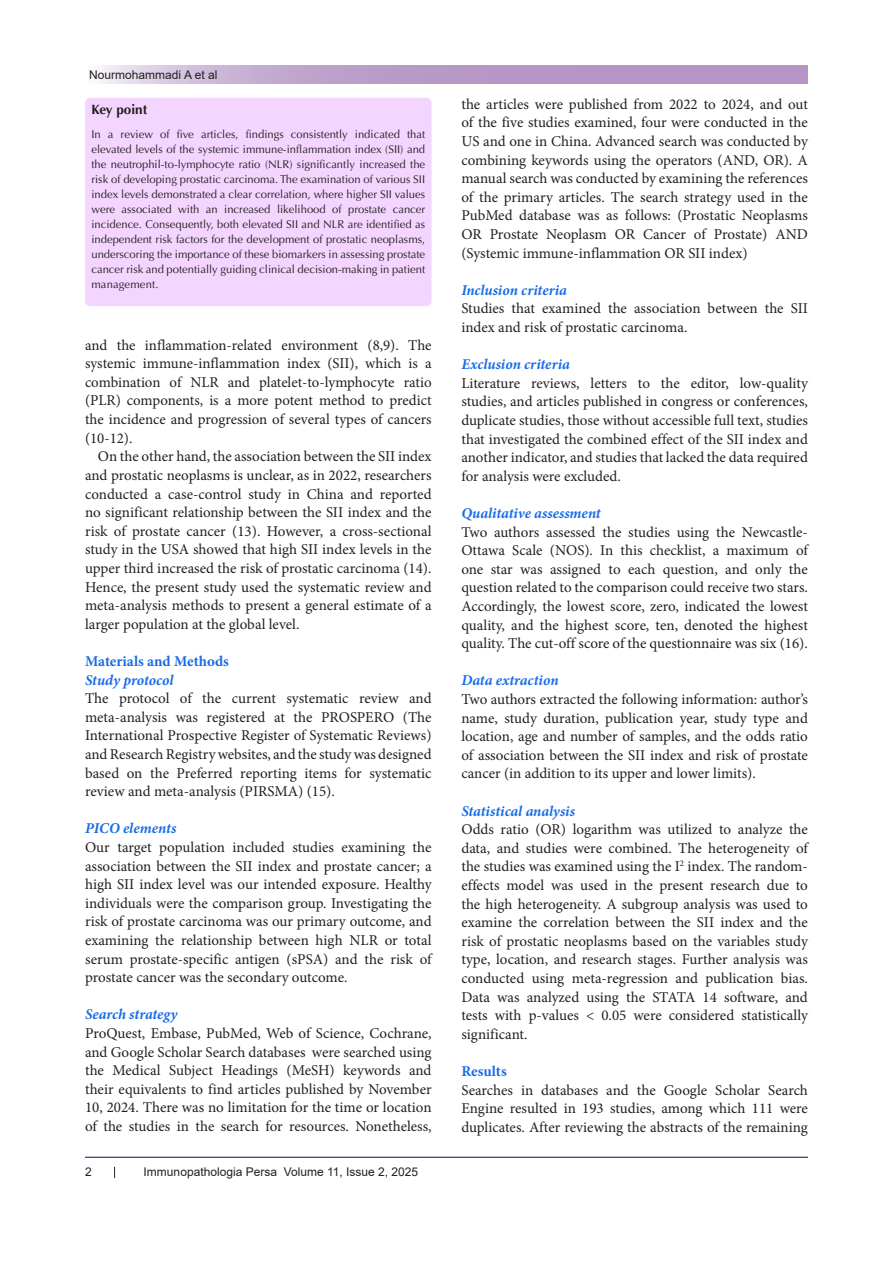
<style>
.page{position:relative;width:893px;height:1263px;background:#fff}
.page>*{position:absolute;margin:0;border:0;box-sizing:border-box;transform-origin:0 0}
.t1{font:15px/18.6px "Minion Pro";color:#231f20;text-align:justify}
.t2{font:italic 700 15px "Minion Pro";letter-spacing:-.005em;color:#196ce8}
.t3{font:700 15px "Minion Pro";color:#196ce8}
.t4{font:700 13.5px "Optima LT Std";color:#231f20}
.t5{font:12px "Arial";color:#231f20}
.t6{font:11.25px/15px "Optima LT Std";color:#231f20;text-align:justify}
</style>
<div class="page">
<svg style="left:100px;top:66px;width:708px;height:18px;background:#bea3cd"></svg>
<hr style="left:85px;top:1157px;width:723px;height:1px;background:#190066">
<div style="left:85px;top:98px;width:347px;height:208px;background:#f4d5ff;border-radius:5px"></div>
<p class="t5" style="left:89px;top:66px;width:130px">Nourmohammadi A et al</p>
<p class="t4" style="left:91px;top:102px;width:57px">Key point</p>
<p class="t6" style="left:91px;top:126px;width:335px">In a review of five articles, findings consistently indicated that elevated levels of the systemic immune-inflammation index (SII) and the neutrophil-to-lymphocyte ratio (NLR) significantly increased the risk of developing prostatic carcinoma. The examination of various SII index levels demonstrated a clear correlation, where higher SII values were associated with an increased likelihood of prostate cancer incidence. Consequently, both elevated SII and NLR are identified as independent risk factors for the development of prostatic neoplasms, underscoring the importance of these biomarkers in assessing prostate cancer risk and potentially guiding clinical decision-making in patient management.</p>
<p class="t1" style="left:85px;top:336px;width:348px">and the inflammation-related environment (8,9). The systemic immune-inflammation index (SII), which is a combination of NLR and platelet-to-lymphocyte ratio (PLR) components, is a more potent method to predict the incidence and progression of several types of cancers (10-12).</p>
<p class="t1" style="left:85px;top:447px;width:348px;text-indent:13px">On the other hand, the association between the SII index and prostatic neoplasms is unclear, as in 2022, researchers conducted a case-control study in China and reported no significant relationship between the SII index and the risk of prostate cancer (13). However, a cross-sectional study in the USA showed that high SII index levels in the upper third increased the risk of prostatic carcinoma (14).<br>Hence, the present study used the systematic review and meta-analysis methods to present a general estimate of a larger population at the global level.</p>
<p class="t3" style="left:85px;top:650px;width:145px">Materials and Methods</p>
<p class="t2" style="left:85px;top:669px;width:90px">Study protocol</p>
<p class="t1" style="left:85px;top:689px;width:348px">The protocol of the current systematic review and meta-analysis was registered at the PROSPERO (The International Prospective Register of Systematic Reviews) and Research Registry websites, and the study was designed based on the Preferred reporting items for systematic review and meta-analysis (PIRSMA) (15).</p>
<p class="t2" style="left:85px;top:818px;width:93px">PICO elements</p>
<p class="t1" style="left:85px;top:838px;width:348px">Our target population included studies examining the association between the SII index and prostate cancer; a high SII index level was our intended exposure. Healthy individuals were the comparison group. Investigating the risk of prostate carcinoma was our primary outcome, and examining the relationship between high NLR or total serum prostate-specific antigen (sPSA) and the risk of prostate cancer was the secondary outcome.</p>
<p class="t2" style="left:85px;top:1004px;width:94px">Search strategy</p>
<p class="t1" style="left:85px;top:1024px;width:348px">ProQuest, Embase, PubMed, Web of Science, Cochrane, and Google Scholar Search databases were searched using the Medical Subject Headings (MeSH) keywords and their equivalents to find articles published by November 10, 2024. There was no limitation for the time or location of the studies in the search for resources. Nonetheless,</p>
<p class="t5" style="left:85px;top:1163px;width:8px">2</p>
<p class="t5" style="left:144px;top:1163px;width:276px">Immunopathologia Persa Volume 11, Issue 2, 2025</p>
<p class="t1" style="left:461px;top:95px;width:348px">the articles were published from 2022 to 2024, and out of the five studies examined, four were conducted in the US and one in China. Advanced search was conducted by combining keywords using the operators (AND, OR). A manual search was conducted by examining the references of the primary articles. The search strategy used in the PubMed database was as follows: (Prostatic Neoplasms OR Prostate Neoplasm OR Cancer of Prostate) AND (Systemic immune-inflammation OR SII index)</p>
<p class="t2" style="left:461px;top:279px;width:107px">Inclusion criteria</p>
<p class="t1" style="left:461px;top:299px;width:348px">Studies that examined the association between the SII index and risk of prostatic carcinoma.</p>
<p class="t2" style="left:461px;top:354px;width:110px">Exclusion criteria</p>
<p class="t1" style="left:461px;top:374px;width:348px">Literature reviews, letters to the editor, low-quality studies, and articles published in congress or conferences, duplicate studies, those without accessible full text, studies that investigated the combined effect of the SII index and another indicator, and studies that lacked the data required for analysis were excluded.</p>
<p class="t2" style="left:461px;top:502px;width:141px">Qualitative assessment</p>
<p class="t1" style="left:461px;top:522px;width:348px">Two authors assessed the studies using the Newcastle-Ottawa Scale (NOS). In this checklist, a maximum of one star was assigned to each question, and only the question related to the comparison could receive two stars.<br>Accordingly, the lowest score, zero, indicated the lowest quality, and the highest score, ten, denoted the highest quality. The cut-off score of the questionnaire was six (16).</p>
<p class="t2" style="left:461px;top:670px;width:99px">Data extraction</p>
<p class="t1" style="left:461px;top:690px;width:348px">Two authors extracted the following information: author’s name, study duration, publication year, study type and location, age and number of samples, and the odds ratio of association between the SII index and risk of prostate cancer (in addition to its upper and lower limits).</p>
<p class="t2" style="left:461px;top:800px;width:115px">Statistical analysis</p>
<p class="t1" style="left:461px;top:820px;width:348px">Odds ratio (OR) logarithm was utilized to analyze the data, and studies were combined. The heterogeneity of the studies was examined using the I<sup>2</sup> index. The random&shy;effects model was used in the present research due to the high heterogeneity. A subgroup analysis was used to examine the correlation between the SII index and the risk of prostatic neoplasms based on the variables study type, location, and research stages. Further analysis was conducted using meta-regression and publication bias.<br>Data was analyzed using the STATA 14 software, and tests with p-values &lt; 0.05 were considered statistically significant.</p>
<p class="t3" style="left:461px;top:1061px;width:47px">Results</p>
<p class="t1" style="left:461px;top:1080px;width:348px">Searches in databases and the Google Scholar Search Engine resulted in 193 studies, among which 111 were duplicates. After reviewing the abstracts of the remaining</p>
</div>
